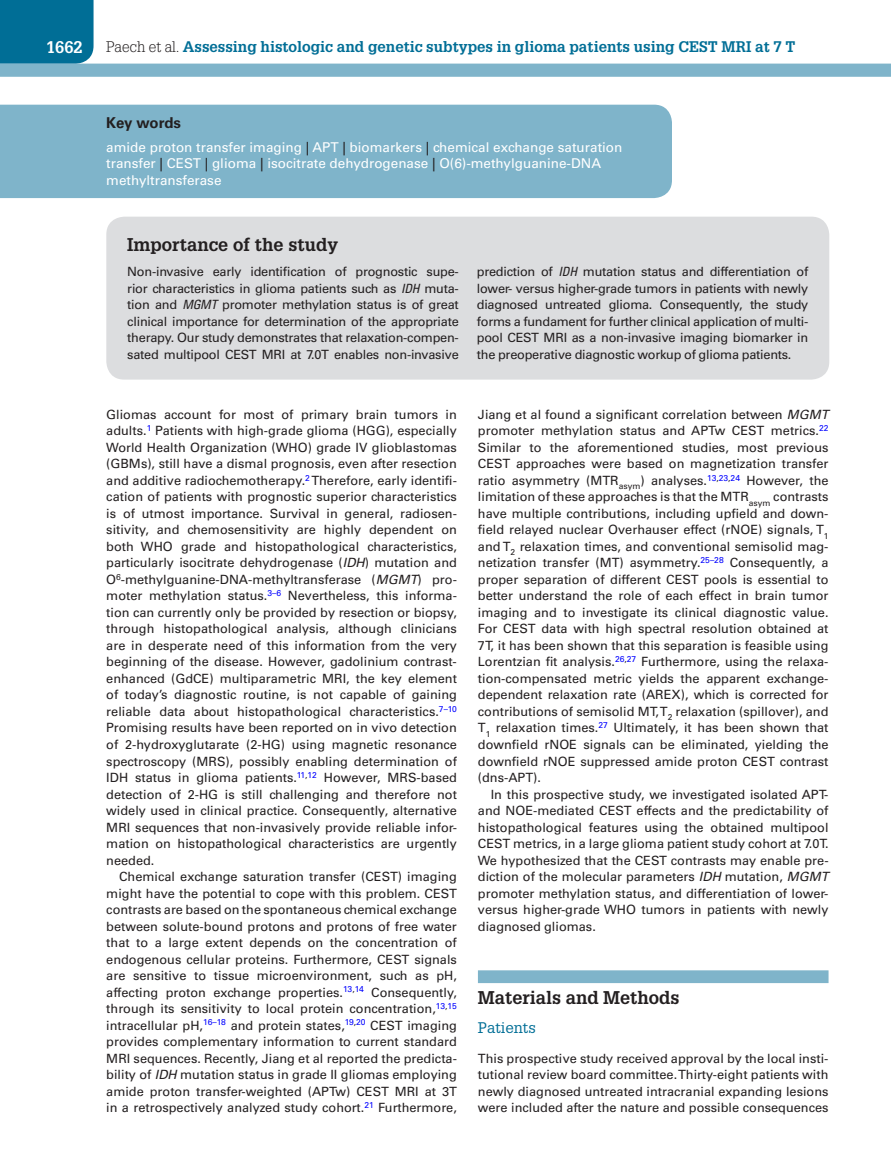
<style>
.page{position:relative;width:891px;height:1175px;background:#fff}
.page>*{position:absolute;margin:0;border:0;box-sizing:border-box;transform-origin:0 0}
.t1{font:700 18px "Glypha LT Std";color:#231f20}
.t2{font:700 16.5px "Glypha LT Std";color:#fff}
.t3{font:700 15px "Glypha LT Std";color:#006e96}
.t4{font:700 15px "Univers LT Std";letter-spacing:-.02em;color:#231f20}
.t5{font:15px "Glypha LT Std";color:#006e96}
.t6{font:13.5px/16.5px "Univers LT Std";color:#fff}
.t7{font:12.75px/16.5px "Univers LT Std";color:#231f20;text-align:justify}
.s1{font-weight:300;color:#231f20}
.s2{color:#231f20}
.s3{font-style:italic;font-stretch:condensed}
.s4{font-style:italic}
</style>
<div class="page">
<div style="left:0;top:0;width:94px;height:64px;background:#006e96"></div>
<div style="left:0;top:64px;width:891px;height:12px;background:#7fb4ca"></div>
<div style="left:0;top:105px;width:672px;height:93px;background:#7fb4ca"></div>
<div style="left:106px;top:217px;width:723px;height:162px;background:#dcdddf;border-radius:18px"></div>
<div style="left:478px;top:970px;width:351px;height:13px;background:#7fb4ca"></div>
<p class="t2" style="left:46px;top:37px;width:38px">1662</p>
<p class="t3" style="left:106px;top:37px;width:691px"><span class="s1">Paech et al.</span> Assessing histologic and genetic subtypes in glioma patients using CEST MRI at 7 T</p>
<p class="t4" style="left:106px;top:114px;width:76px">Key words</p>
<p class="t6" style="left:106px;top:139px;width:518px">amide proton transfer imaging <span class="s2">|</span> APT <span class="s2">|</span> biomarkers <span class="s2">|</span> chemical exchange saturation transfer <span class="s2">|</span> CEST <span class="s2">|</span> glioma <span class="s2">|</span> isocitrate dehydrogenase <span class="s2">|</span> O(6)-methylguanine-DNA methyltransferase</p>
<h1 class="t1" style="left:127px;top:233px;width:212px">Importance of the study</h1>
<p class="t7" style="left:127px;top:263px;width:333px">Non-invasive early identification of prognostic supe&shy;rior characteristics in glioma patients such as <span class="s3">IDH</span> muta&shy;tion and <span class="s3">MGMT</span> promoter methylation status is of great clinical importance for determination of the appropriate therapy. Our study demonstrates that relaxation-compen&shy;sated multipool CEST MRI at 7.0T enables non-invasive</p>
<p class="t7" style="left:477px;top:263px;width:333px">prediction of <span class="s3">IDH</span> mutation status and differentiation of lower- versus higher-grade tumors in patients with newly diagnosed untreated glioma. Consequently, the study forms a fundament for further clinical application of multi&shy;pool CEST MRI as a non-invasive imaging biomarker in the preoperative diagnostic workup of glioma patients.</p>
<p class="t7" style="left:106px;top:406px;width:352px">Gliomas account for most of primary brain tumors in adults.<sup>1</sup> Patients with high-grade glioma (HGG), especially World Health Organization (WHO) grade IV glioblastomas (GBMs), still have a dismal prognosis, even after resection and additive radiochemotherapy.<sup>2</sup> Therefore, early identifi&shy;cation of patients with prognostic superior characteristics is of utmost importance. Survival in general, radiosen&shy;sitivity, and chemosensitivity are highly dependent on both WHO grade and histopathological characteristics, particularly isocitrate dehydrogenase (<span class="s4">IDH</span>) mutation and O<sup>6</sup>-methylguanine-DNA-methyltransferase (<span class="s4">MGMT</span>) pro&shy;moter methylation status.<sup>3–6</sup> Nevertheless, this informa&shy;tion can currently only be provided by resection or biopsy, through histopathological analysis, although clinicians are in desperate need of this information from the very beginning of the disease. However, gadolinium contrast&shy;enhanced (GdCE) multiparametric MRI, the key element of today’s diagnostic routine, is not capable of gaining reliable data about histopathological characteristics.<sup>7–10<br></sup>Promising results have been reported on in vivo detection of 2-hydroxyglutarate (2-HG) using magnetic resonance spectroscopy (MRS), possibly enabling determination of IDH status in glioma patients.<sup>11</sup><sup>,</sup><sup>12</sup> However, MRS-based detection of 2-HG is still challenging and therefore not widely used in clinical practice. Consequently, alternative MRI sequences that non-invasively provide reliable infor&shy;mation on histopathological characteristics are urgently needed.</p>
<p class="t7" style="left:106px;top:868px;width:352px;text-indent:13px">Chemical exchange saturation transfer (CEST) imaging might have the potential to cope with this problem. CEST contrasts are based on the spontaneous chemical exchange between solute-bound protons and protons of free water that to a large extent depends on the concentration of endogenous cellular proteins. Furthermore, CEST signals are sensitive to tissue microenvironment, such as pH, affecting proton exchange properties.<sup>13</sup><sup>,</sup><sup>14</sup> Consequently, through its sensitivity to local protein concentration,<sup>13</sup><sup>,</sup><sup>15 </sup>intracellular pH,<sup>16–18</sup> and protein states,<sup>19</sup><sup>,</sup><sup>20</sup> CEST imaging provides complementary information to current standard MRI sequences. Recently, Jiang et al reported the predicta&shy;bility of <span class="s4">IDH</span> mutation status in grade II gliomas employing amide proton transfer-weighted (APTw) CEST MRI at 3T in a retrospectively analyzed study cohort.<sup>21</sup> Furthermore,</p>
<p class="t7" style="left:478px;top:406px;width:352px">Jiang et al found a significant correlation between <span class="s4">MGMT </span>promoter methylation status and APTw CEST metrics.<sup>22<br></sup>Similar to the aforementioned studies, most previous CEST approaches were based on magnetization transfer ratio asymmetry (MTR<sub>asym</sub>) analyses.<sup>13</sup><sup>,</sup><sup>23</sup><sup>,</sup><sup>24</sup> However, the limitation of these approaches is that the MTR<sub>asym</sub> contrasts have multiple contributions, including upfield and down&shy;field relayed nuclear Overhauser effect (rNOE) signals, T<sub>1 </sub>and T<sub>2</sub> relaxation times, and conventional semisolid mag&shy;netization transfer (MT) asymmetry.<sup>25–28</sup> Consequently, a proper separation of different CEST pools is essential to better understand the role of each effect in brain tumor imaging and to investigate its clinical diagnostic value.<br>For CEST data with high spectral resolution obtained at 7T, it has been shown that this separation is feasible using Lorentzian fit analysis.<sup>26</sup><sup>,</sup><sup>27</sup> Furthermore, using the relaxa&shy;tion-compensated metric yields the apparent exchange&shy;dependent relaxation rate (AREX), which is corrected for contributions of semisolid MT, T<sub>2</sub> relaxation (spillover), and T<sub>1</sub> relaxation times.<sup>27</sup> Ultimately, it has been shown that downfield rNOE signals can be eliminated, yielding the downfield rNOE suppressed amide proton CEST contrast (dns-APT).</p>
<p class="t7" style="left:478px;top:785px;width:352px;text-indent:13px">In this prospective study, we investigated isolated APT&shy;and NOE-mediated CEST effects and the predictability of histopathological features using the obtained multipool CEST metrics, in a large glioma patient study cohort at 7.0T.<br>We hypothesized that the CEST contrasts may enable pre&shy;diction of the molecular parameters <span class="s4">IDH</span> mutation, <span class="s4">MGMT </span>promoter methylation status, and differentiation of lower&shy;versus higher-grade WHO tumors in patients with newly diagnosed gliomas.</p>
<h1 class="t1" style="left:478px;top:986px;width:203px">Materials and Methods</h1>
<p class="t5" style="left:478px;top:1019px;width:60px">Patients</p>
<p class="t7" style="left:478px;top:1049px;width:352px">This prospective study received approval by the local insti&shy;tutional review board committee. Thirty-eight patients with newly diagnosed untreated intracranial expanding lesions were included after the nature and possible consequences</p>
</div>
